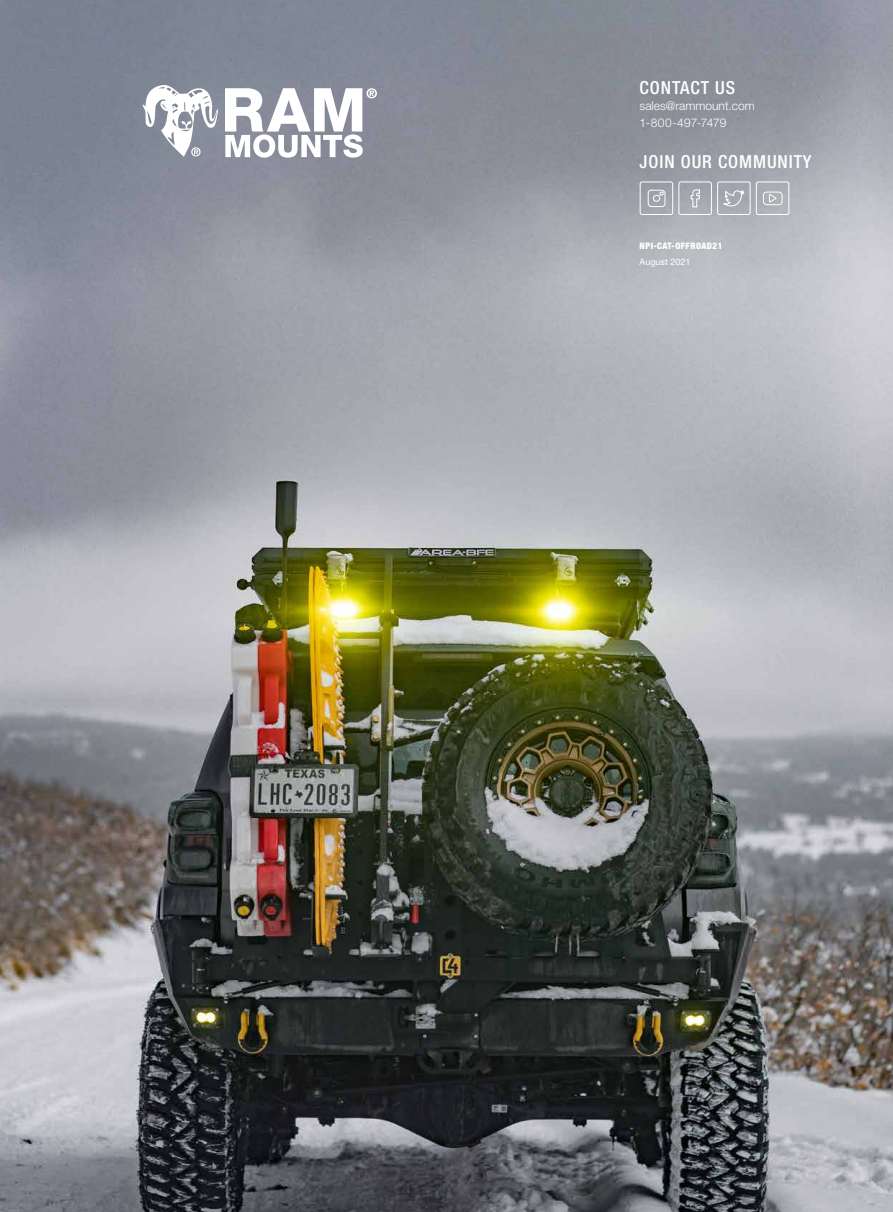
<style>
.page{position:relative;width:893px;height:1212px;background:#fff}
.page>*{position:absolute;margin:0;border:0;box-sizing:border-box;transform-origin:0 0}
.Subtitle_9_points{font:500 condensed 18px "Helvetica Neue LT Std";letter-spacing:.05em;color:#fff}
.Subtitle_9_points-2{font:300 12px "Helvetica Neue LT Std";color:#fff}
.Picture_Caption_Whit{font:900 condensed 9px "Helvetica Neue LT Std";letter-spacing:.05em;color:#fff}
.Picture_Captions_45{font:9px "Helvetica Neue LT Std";color:#fff}
</style>
<div class="page">
<img style="left:0;top:0;width:893px;height:1212px">
<svg style="left:639px;top:181px;width:151px;height:34px;background:#b3b5bc"></svg>
<svg style="left:142px;top:82px;width:77px;height:75px"></svg>
<svg style="left:225px;top:88px;width:152px;height:70px"></svg>
<p class="Subtitle_9_points" style="left:640px;top:77px;width:97px">CONTACT US</p>
<p class="Subtitle_9_points-2" style="left:640px;top:99px;width:117px">sales@rammount.com</p>
<p class="Subtitle_9_points-2" style="left:640px;top:115px;width:88px">1-800-497-7479</p>
<p class="Subtitle_9_points" style="left:640px;top:151px;width:173px">JOIN OUR COMMUNITY</p>
<p class="Picture_Caption_Whit" style="left:640px;top:240px;width:84px">NPI-CAT-OFFROAD21</p>
<p class="Picture_Captions_45" style="left:640px;top:257px;width:52px">August 2021</p>
</div>
